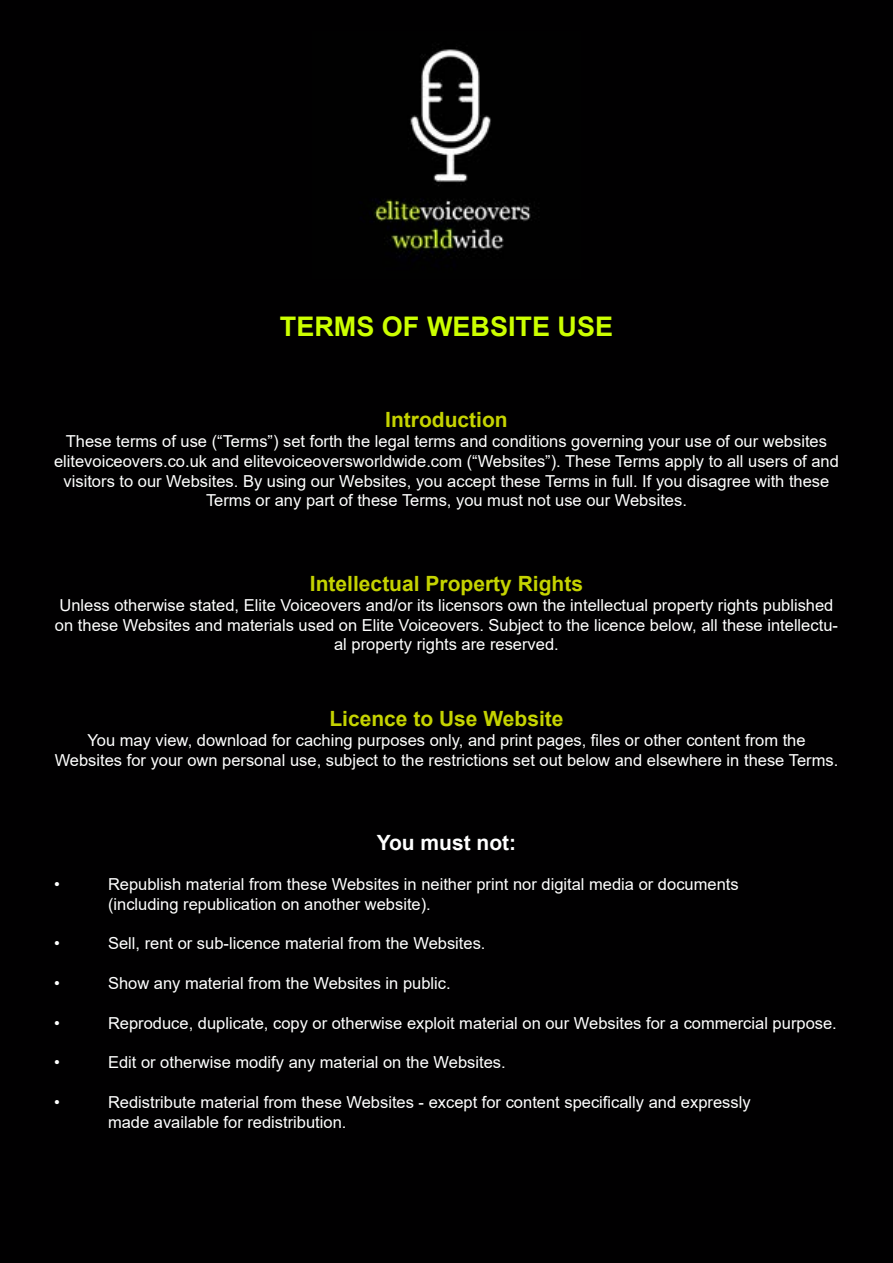
<style>
.page{position:relative;width:893px;height:1263px;background:#010001}
.page>*{position:absolute;margin:0;border:0;box-sizing:border-box;transform-origin:0 0}
.t1{font:700 27px "Arial";color:#cf0}
.t2{font:700 21px "Arial";color:#c5d300}
.t3{font:700 21px "Arial";color:#fff}
.t4{font:16.5px/19.8px "Arial";color:#fff;text-align:center}
</style>
<div class="page">
<img style="left:312px;top:32px;width:269px;height:247px">
<h1 class="t1" style="left:280px;top:308px;width:335px">TERMS OF WEBSITE USE</h1>
<p class="t2" style="left:385px;top:405px;width:124px">Introduction</p>
<p class="t4" style="left:54px;top:431px;width:786px">These terms of use (“Terms”) set forth the legal terms and conditions governing your use of our websites elitevoiceovers.co.uk and elitevoiceoversworldwide.com (“Websites”). These Terms apply to all users of and visitors to our Websites. By using our Websites, you accept these Terms in full. If you disagree with these Terms or any part of these Terms, you must not use our Websites.</p>
<p class="t2" style="left:310px;top:569px;width:275px">Intellectual Property Rights</p>
<p class="t4" style="left:55px;top:595px;width:784px">Unless otherwise stated, Elite Voiceovers and/or its licensors own the intellectual property rights published on these Websites and materials used on Elite Voiceovers. Subject to the licence below, all these intellectu&shy;al property rights are reserved.</p>
<p class="t2" style="left:329px;top:704px;width:236px">Licence to Use Website</p>
<p class="t4" style="left:55px;top:730px;width:785px">You may view, download for caching purposes only, and print pages, files or other content from the<br>Websites for your own personal use, subject to the restrictions set out below and elsewhere in these Terms.</p>
<p class="t3" style="left:377px;top:828px;width:141px">You must not:</p>
<p class="t4" style="left:54px;top:874px;width:7px">•</p>
<p class="t4" style="left:108px;top:874px;width:632px;text-align:left">Republish material from these Websites in neither print nor digital media or documents (including republication on another website).</p>
<p class="t4" style="left:54px;top:933px;width:7px">•</p>
<p class="t4" style="left:108px;top:933px;width:379px">Sell, rent or sub-licence material from the Websites.</p>
<p class="t4" style="left:54px;top:973px;width:7px">•</p>
<p class="t4" style="left:108px;top:973px;width:344px">Show any material from the Websites in public.</p>
<p class="t4" style="left:54px;top:1013px;width:7px">•</p>
<p class="t4" style="left:108px;top:1013px;width:730px">Reproduce, duplicate, copy or otherwise exploit material on our Websites for a commercial purpose.</p>
<p class="t4" style="left:54px;top:1052px;width:7px">•</p>
<p class="t4" style="left:108px;top:1052px;width:399px">Edit or otherwise modify any material on the Websites.</p>
<p class="t4" style="left:54px;top:1092px;width:7px">•</p>
<p class="t4" style="left:108px;top:1092px;width:644px;text-align:left">Redistribute material from these Websites - except for content specifically and expressly made available for redistribution.</p>
</div>
